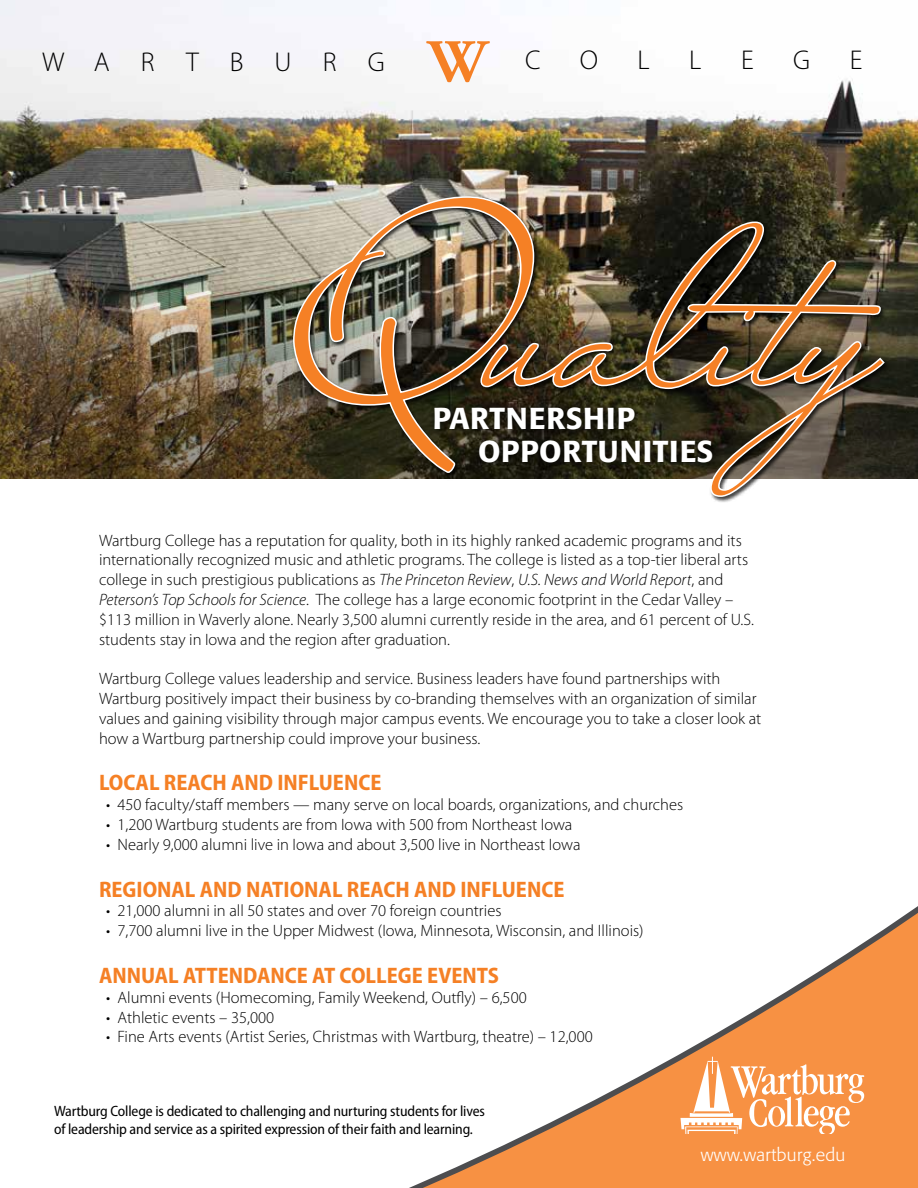
<style>
.page{position:relative;width:918px;height:1188px;background:#fff}
.page>*{position:absolute;margin:0;border:0;box-sizing:border-box;transform-origin:0 0}
.t1{font:255px "Mr Sheffield";color:#f58025}
.t2{font:500 30px/32.4px "Formata";letter-spacing:.02em;color:#fff}
.t3{font:300 27.3px "Myriad Pro";letter-spacing:1.14em;color:#000}
.t4{font:700 semi-condensed 22.5px "Myriad Pro";color:#f58025}
.t5{font:300 18px "Formata";letter-spacing:.02em;color:#fff}
.t6{font:300 16.5px/19.8px "Myriad Pro";color:#000}
.t7{font:semi-condensed 15px/18px "Myriad Pro";letter-spacing:-.01em;color:#000}
.s1{font-family:"Adobe Garamond Pro";font-weight:700;font-size:60.6px;color:#f58025}
.s2{font-family:"Miss Stanfort"}
.s3{font-style:italic}
</style>
<div class="page">
<svg style="left:409px;top:906px;width:509px;height:282px"></svg>
<img style="left:0;top:0;width:918px;height:258px">
<img style="left:0;top:258px;width:918px;height:220px">
<div style="left:292px;top:195px;width:598px;height:308px;background:#000;opacity:.75"></div>
<img style="left:292px;top:195px;width:244px;height:279px">
<svg style="left:479px;top:220px;width:408px;height:279px"></svg>
<div style="left:429px;top:401px;width:215px;height:38px;background:#000;opacity:.75"></div>
<div style="left:474px;top:434px;width:247px;height:37px;background:#000;opacity:.75"></div>
<svg style="left:680px;top:1057px;width:184px;height:77px"></svg>
<h3 class="t3" style="left:42px;top:46px;width:500px">WARTBURG <span class="s1">W</span> C</h3>
<h3 class="t3" style="left:580px;top:43px;width:20px">O</h3>
<h3 class="t3" style="left:638px;top:43px;width:14px">L</h3>
<h3 class="t3" style="left:689px;top:43px;width:14px">L</h3>
<h3 class="t3" style="left:741px;top:43px;width:14px">E</h3>
<h3 class="t3" style="left:793px;top:43px;width:19px">G</h3>
<h3 class="t3" style="left:850px;top:43px;width:14px">E</h3>
<h1 class="t1" style="left:281px;top:147px;width:673px"><span class="s2">Q</span>uality</h1>
<h2 class="t2" style="left:478px;top:402px;width:237px;text-indent:-45px">PARTNERSHIP<br>OPPORTUNITIES</h2>
<p class="t6" style="left:99px;top:530px;width:657px">Wartburg College has a reputation for quality, both in its highly ranked academic programs and its internationally recognized music and athletic programs. The college is listed as a top-tier liberal arts college in such prestigious publications as <span class="s3">The Princeton Review</span>, <span class="s3">U.S. News and World Report</span>, and <span class="s3">Peterson’s Top Schools for Science</span>. The college has a large economic footprint in the Cedar Valley – $113 million in Waverly alone. Nearly 3,500 alumni currently reside in the area, and 61 percent of U.S. students stay in Iowa and the region after graduation.</p>
<p class="t6" style="left:99px;top:669px;width:664px">Wartburg College values leadership and service. Business leaders have found partnerships with Wartburg positively impact their business by co-branding themselves with an organization of similar values and gaining visibility through major campus events. We encourage you to take a closer look at how a Wartburg partnership could improve your business.</p>
<h3 class="t4" style="left:99px;top:768px;width:284px">LOCAL REACH AND INFLUENCE</h3>
<p class="t6" style="left:106px;top:795px;width:578px">• 450 faculty/staff members — many serve on local boards, organizations, and churches</p>
<p class="t6" style="left:106px;top:814px;width:468px">• 1,200 Wartburg students are from Iowa with 500 from Northeast Iowa</p>
<p class="t6" style="left:106px;top:834px;width:476px">• Nearly 9,000 alumni live in Iowa and about 3,500 live in Northeast Iowa</p>
<h3 class="t4" style="left:99px;top:874px;width:467px">REGIONAL AND NATIONAL REACH AND INFLUENCE</h3>
<p class="t6" style="left:106px;top:901px;width:397px">• 21,000 alumni in all 50 states and over 70 foreign countries</p>
<p class="t6" style="left:106px;top:921px;width:539px">• 7,700 alumni live in the Upper Midwest (Iowa, Minnesota, Wisconsin, and Illinois)</p>
<h3 class="t4" style="left:99px;top:961px;width:402px">ANNUAL ATTENDANCE AT COLLEGE EVENTS</h3>
<p class="t6" style="left:106px;top:987px;width:422px">• Alumni events (Homecoming, Family Weekend, Outfly) – 6,500</p>
<p class="t6" style="left:106px;top:1007px;width:169px">• Athletic events – 35,000</p>
<p class="t6" style="left:106px;top:1027px;width:488px">• Fine Arts events (Artist Series, Christmas with Wartburg, theatre) – 12,000</p>
<p class="t7" style="left:54px;top:1102px;width:432px">Wartburg College is dedicated to challenging and nurturing students for lives of leadership and service as a spirited expression of their faith and learning.</p>
<p class="t5" style="left:701px;top:1144px;width:146px">www.wartburg.edu</p>
</div>
